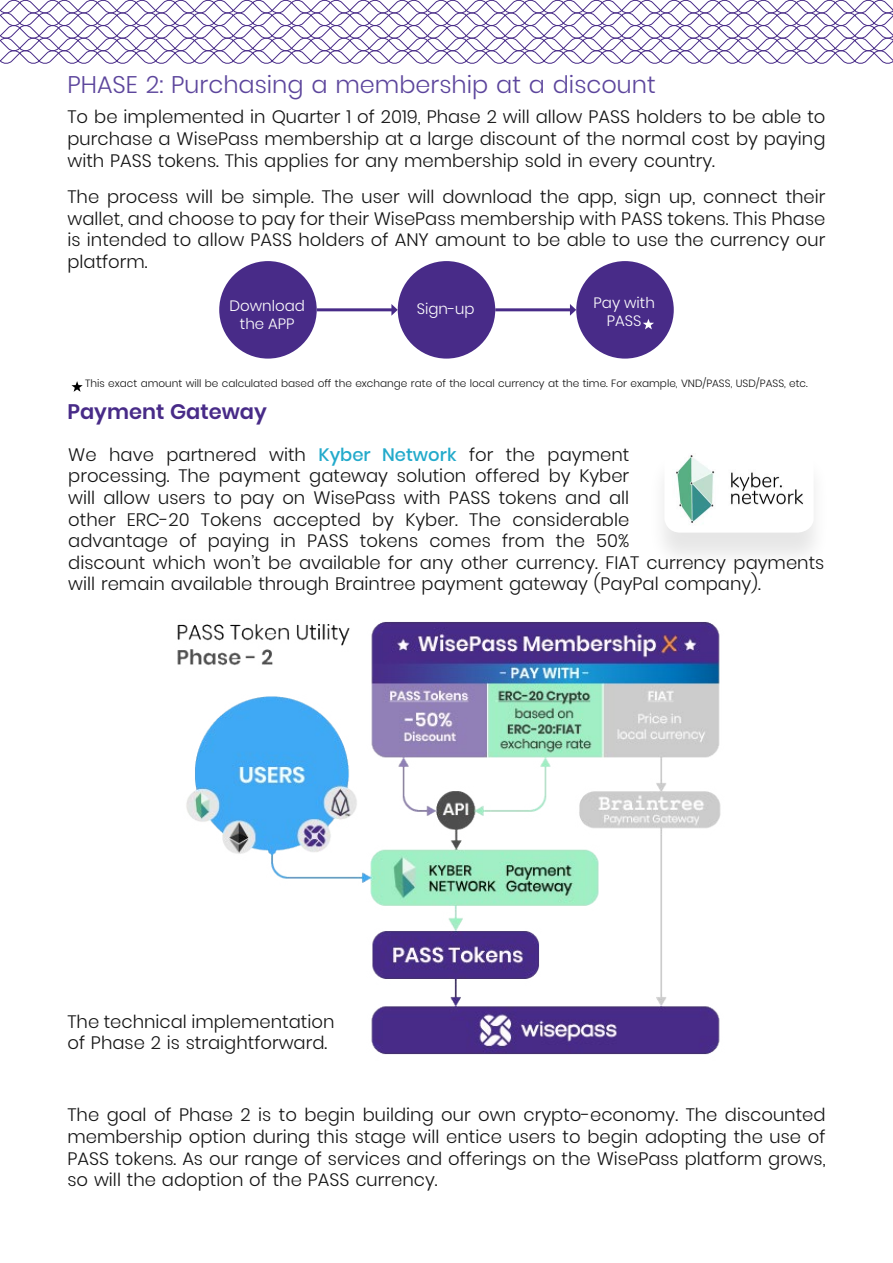
<style>
.page{position:relative;width:893px;height:1263px;background:#fff}
.page>*{position:absolute;margin:0;border:0;box-sizing:border-box;transform-origin:0 0}
.Heading_3{font:300 24px "Poppins";color:#5c459c}
.Heading_4{font:600 21px "Poppins";color:#482b88}
.Heading_4-2{font:300 18px/21.6px "Poppins";color:#141414;text-align:justify}
.t1{font:300 15px/18px "Poppins";color:#fff;text-align:center}
.Profile_Description{font:300 10.5px "Poppins";color:#141414}
.s1{font-weight:500;color:#23aacb}
</style>
<div class="page">
<svg style="left:0;top:0;width:893px;height:64px"></svg>
<div style="left:219px;top:261px;width:98px;height:98px;background:#482b88;border-radius:50%"></div>
<div style="left:398px;top:261px;width:97px;height:98px;background:#482b88;border-radius:50%"></div>
<div style="left:576px;top:261px;width:98px;height:98px;background:#482b88;border-radius:50%"></div>
<hr style="left:317px;top:308px;width:75px;height:3px;background:#482b88">
<svg style="left:391px;top:304px;width:7px;height:12px"></svg>
<hr style="left:495px;top:308px;width:76px;height:3px;background:#482b88">
<svg style="left:570px;top:304px;width:6px;height:12px"></svg>
<svg style="left:643px;top:319px;width:11px;height:10px"></svg>
<svg style="left:71px;top:381px;width:12px;height:11px"></svg>
<div style="left:648px;top:451px;width:182px;height:121px;background:#000;opacity:.1"></div>
<img style="left:664px;top:451px;width:150px;height:82px">
<img style="left:177px;top:622px;width:544px;height:433px">
<p class="Heading_3" style="left:68px;top:70px;width:590px">PHASE 2: Purchasing a membership at a discount</p>
<p class="Heading_4-2" style="left:68px;top:106px;width:759px">To be implemented in Quarter 1 of 2019, Phase 2 will allow PASS holders to be able to purchase a WisePass membership at a large discount of the normal cost by paying with PASS tokens. This applies for any membership sold in every country.</p>
<p class="Heading_4-2" style="left:68px;top:186px;width:759px">The process will be simple. The user will download the app, sign up, connect their wallet, and choose to pay for their WisePass membership with PASS tokens. This Phase is intended to allow PASS holders of ANY amount to be able to use the currency our platform.</p>
<p class="t1" style="left:229px;top:297px;width:77px">Download the APP</p>
<p class="t1" style="left:417px;top:300px;width:59px">Sign-up</p>
<p class="t1" style="left:594px;top:294px;width:63px">Pay with<br>PASS</p>
<p class="Profile_Description" style="left:85px;top:378px;width:723px">This exact amount will be calculated based off the exchange rate of the local currency at the time. For example, VND/PASS, USD/PASS, etc.</p>
<p class="Heading_4" style="left:68px;top:399px;width:201px">Payment Gateway</p>
<p class="Heading_4-2" style="left:68px;top:444px;width:758px;text-align:left">We have partnered with <span class="s1">Kyber Network</span> for the payment<br>processing. The payment gateway solution offered by Kyber<br>will allow users to pay on WisePass with PASS tokens and all<br>other ERC-20 Tokens accepted by Kyber. The considerable<br>advantage of paying in PASS tokens comes from the 50%<br>discount which won’t be available for any other currency. FIAT currency payments will remain available through Braintree payment gateway (PayPal company).</p>
<p class="Heading_4-2" style="left:68px;top:1011px;width:268px">The technical implementation of Phase 2 is straightforward.</p>
<p class="Heading_4-2" style="left:68px;top:1104px;width:759px">The goal of Phase 2 is to begin building our own crypto-economy. The discounted membership option during this stage will entice users to begin adopting the use of PASS tokens. As our range of services and offerings on the WisePass platform grows, so will the adoption of the PASS currency.</p>
</div>
